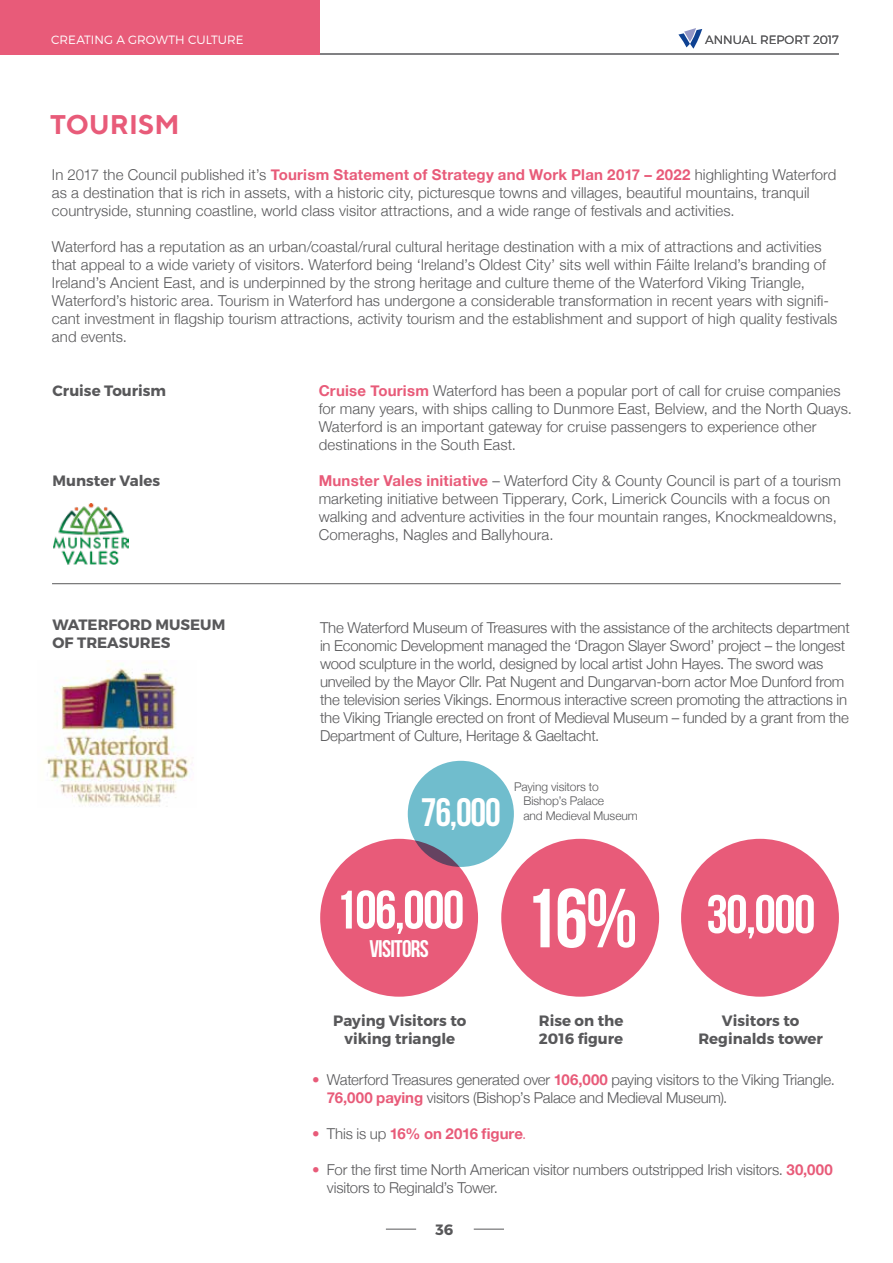
<style>
.page{position:relative;width:893px;height:1263px;background:#fff}
.page>*{position:absolute;margin:0;border:0;box-sizing:border-box;transform-origin:0 0}
.t1{font:83.55px "Bebas Neue";color:#fff}
.t2{font:54.15px "Bebas Neue";letter-spacing:-.03em;color:#fff}
.t3{font:39.6px "Bebas Neue";color:#fff}
.t4{font:700 27px "TT Norms";color:#e85b79}
.t5{font:24px "Bebas Neue";letter-spacing:-.03em;color:#fff}
.t6{font:300 15px/18px "Helvetica Neue";letter-spacing:.005em;color:#58585a}
.t7{font:300 15px/18px "Helvetica Neue";letter-spacing:-.015em;color:#58585a}
.t8{font:700 15px/18px "Montserrat";color:#58585a}
.t9{font:700 15px "Helvetica Neue";letter-spacing:-.01em;color:#e85b79}
.t10{font:300 15px "Helvetica Neue";color:#e85b79}
.t11{font:300 12px/14.4px "Helvetica Neue";letter-spacing:-.005em;color:#58585a}
.t12{font:300 12px "Montserrat";color:#fff}
.t13{font:300 12px "Montserrat";letter-spacing:-.005em;color:#58585a}
.s1{font-weight:700;color:#e85b79}
.s2{font-weight:300;color:#58585a}
.s3{font-weight:300}
</style>
<div class="page">
<svg style="left:678px;top:28px;width:24px;height:21px"></svg>
<hr style="left:386px;top:1229px;width:30px;height:1px;background:#58585a">
<hr style="left:474px;top:1229px;width:30px;height:1px;background:#58585a">
<hr style="left:51px;top:54px;width:788px;height:1px;background:#58585a">
<img style="left:53px;top:503px;width:75px;height:61px">
<hr style="left:52px;top:583px;width:789px;height:1px;background:#58585a">
<img style="left:44px;top:660px;width:145px;height:147px">
<div style="left:320px;top:839px;width:158px;height:158px;background:#e85b79;border-radius:50%"></div>
<div style="left:501px;top:839px;width:158px;height:158px;background:#e85b79;border-radius:50%"></div>
<div style="left:681px;top:839px;width:158px;height:158px;background:#e85b79;border-radius:50%"></div>
<div style="left:408px;top:761px;width:106px;height:106px;background:#70bdcd;border-radius:50%"></div>
<div style="left:0;top:0;width:319px;height:54px;background:#e85b79"></div>
<p class="t12" style="left:51px;top:33px;width:194px">CREATING A GROWTH CULTURE</p>
<h3 class="t4" style="left:50px;top:107px;width:131px">TOURISM</h3>
<p class="t13" style="left:705px;top:33px;width:135px">ANNUAL REPORT 2017</p>
<p class="t6" style="left:52px;top:165px;width:786px">In 2017 the Council published it’s <span class="s1">Tourism Statement of Strategy and Work Plan 2017 – 2022</span> highlighting Waterford as a destination that is rich in assets, with a historic city, picturesque towns and villages, beautiful mountains, tranquil countryside, stunning coastline, world class visitor attractions, and a wide range of festivals and activities.</p>
<p class="t6" style="left:52px;top:237px;width:787px">Waterford has a reputation as an urban/coastal/rural cultural heritage destination with a mix of attractions and activities that appeal to a wide variety of visitors. Waterford being ‘Ireland’s Oldest City’ sits well within Fáilte Ireland’s branding of Ireland’s Ancient East, and is underpinned by the strong heritage and culture theme of the Waterford Viking Triangle, Waterford’s historic area. Tourism in Waterford has undergone a considerable transformation in recent years with signifi&shy;cant investment in flagship tourism attractions, activity tourism and the establishment and support of high quality festivals and events.</p>
<p class="t8" style="left:53px;top:382px;width:115px">Cruise Tourism</p>
<p class="t8" style="left:53px;top:472px;width:109px">Munster Vales</p>
<p class="t8" style="left:53px;top:616px;width:174px">WATERFORD MUSEUM<br>OF TREASURES</p>
<p class="t6" style="left:319px;top:381px;width:535px"><span class="s1">Cruise Tourism</span> Waterford has been a popular port of call for cruise companies for many years, with ships calling to Dunmore East, Belview, and the North Quays.<br>Waterford is an important gateway for cruise passengers to experience other destinations in the South East.</p>
<p class="t6" style="left:319px;top:471px;width:524px"><span class="s1">Munster Vales initiative</span> – Waterford City &amp; County Council is part of a tourism marketing initiative between Tipperary, Cork, Limerick Councils with a focus on walking and adventure activities in the four mountain ranges, Knockmealdowns, Comeraghs, Nagles and Ballyhoura.</p>
<p class="t7" style="left:320px;top:617px;width:531px">The Waterford Museum of Treasures with the assistance of the architects department in Economic Development managed the ‘Dragon Slayer Sword’ project – the longest wood sculpture in the world, designed by local artist John Hayes. The sword was unveiled by the Mayor Cllr. Pat Nugent and Dungarvan-born actor Moe Dunford from the television series Vikings. Enormous interactive screen promoting the attractions in the Viking Triangle erected on front of Medieval Museum – funded by a grant from the Department of Culture, Heritage &amp; Gaeltacht.</p>
<h3 class="t3" style="left:421px;top:790px;width:81px">76,000</h3>
<p class="t11" style="left:523px;top:778px;width:116px;text-indent:-9px">Paying visitors to<br>Bishop’s Palace<br>and Medieval Museum</p>
<h1 class="t1" style="left:524px;top:872px;width:115px">16%</h1>
<h2 class="t2" style="left:335px;top:880px;width:130px">106,000</h2>
<h2 class="t2" style="left:706px;top:885px;width:111px">30,000</h2>
<h3 class="t5" style="left:369px;top:935px;width:61px">VISITORS</h3>
<p class="t8" style="left:333px;top:1012px;width:135px;text-align:center">Paying Visitors to viking triangle</p>
<p class="t8" style="left:539px;top:1012px;width:86px">Rise on the<br>2016 figure</p>
<p class="t8" style="left:698px;top:1012px;width:126px;text-align:center">Visitors to<br>Reginalds tower</p>
<p class="t10" style="left:312px;top:1067px;width:9px">•</p>
<p class="t10" style="left:312px;top:1121px;width:9px">•</p>
<p class="t10" style="left:312px;top:1157px;width:9px">•</p>
<p class="t6" style="left:327px;top:1069px;width:509px">Waterford Treasures generated over <span class="s1">106,000</span> paying visitors to the Viking Triangle.<br><span class="s1">76,000 paying</span> visitors (Bishop’s Palace and Medieval Museum).</p>
<p class="t9" style="left:327px;top:1122px;width:201px"><span class="s2">This is up</span> 16% on 2016 figure<span class="s3">.</span></p>
<p class="t6" style="left:327px;top:1159px;width:507px">For the first time North American visitor numbers outstripped Irish visitors. <span class="s1">30,000 </span>visitors to Reginald’s Tower.</p>
<p class="t8" style="left:435px;top:1221px;width:19px">36</p>
</div>
